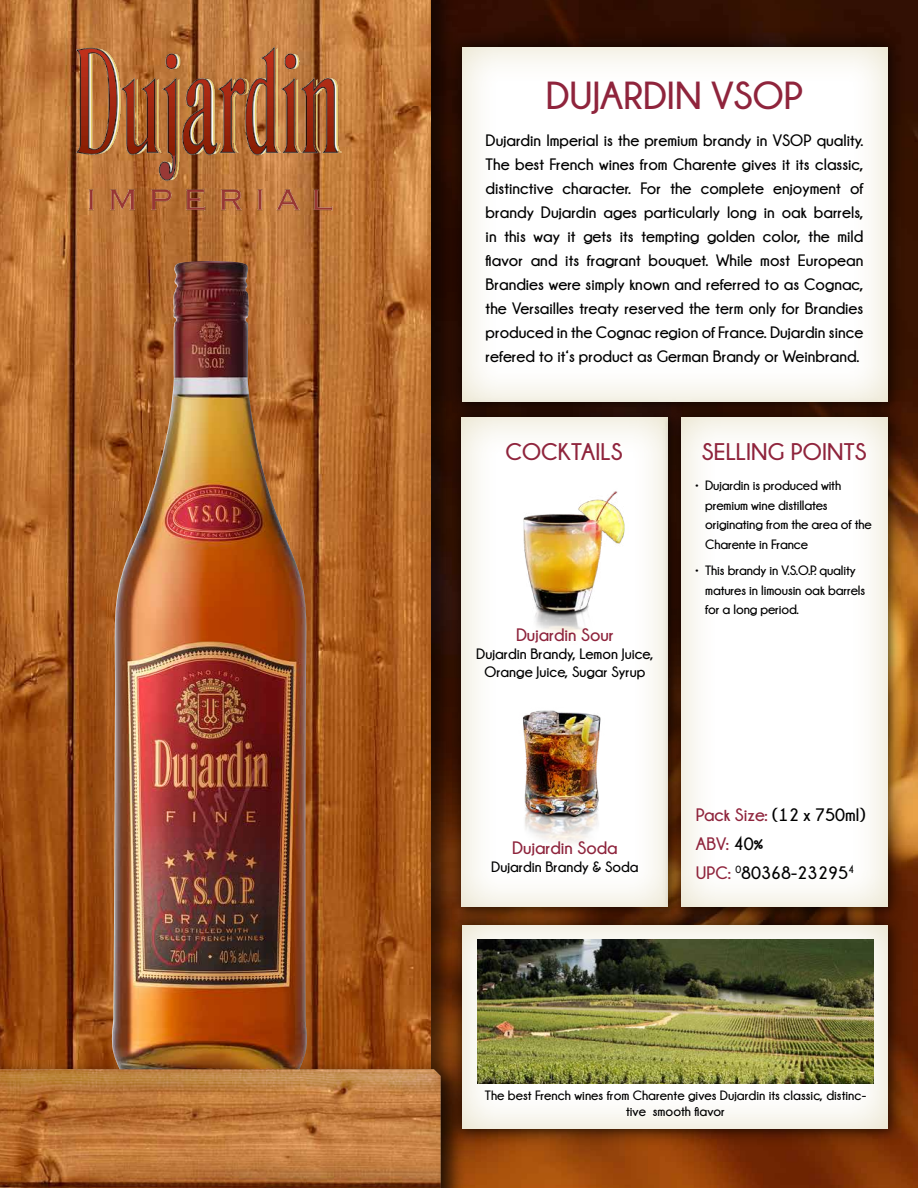
<style>
.page{position:relative;width:918px;height:1188px;background:#fff}
.page>*{position:absolute;margin:0;border:0;box-sizing:border-box;transform-origin:0 0}
.t1{font:700 39px "Champagne&Limousines";color:#8f243c}
.t2{font:700 24px "Champagne&Limousines";letter-spacing:.005em;color:#8f243c}
.t3{font:700 18px/29.2px "Champagne&Limousines";color:#000}
.t4{font:700 18px "Champagne&Limousines";color:#8e243c}
.t5{font:700 16.5px/24px "Champagne&Limousines";color:#000;text-align:justify}
.t6{font:700 15px/18px "Champagne&Limousines";color:#000;text-align:center}
.t7{font:700 13.5px/19.5px "Champagne&Limousines";letter-spacing:-.01em;color:#000}
.s1{color:#8f243c}
</style>
<div class="page">
<img style="left:458px;top:0;width:460px;height:1188px">
<div style="left:0;top:0;width:458px;height:1188px;background:#000;opacity:.56"></div>
<svg style="left:0;top:0;width:431px;height:1059px;background:#ad6226"></svg>
<div style="left:443px;top:28px;width:463px;height:392px;background:#2a0c00"></div>
<div style="left:461px;top:44px;width:429px;height:357px;background:#ab953b;opacity:.3"></div>
<div style="left:443px;top:398px;width:244px;height:528px;background:#000;opacity:.65"></div>
<div style="left:461px;top:415px;width:209px;height:492px;background:#ab953b;opacity:.3"></div>
<div style="left:0;top:1059px;width:469px;height:129px;background:#000;opacity:.56"></div>
<img style="left:0;top:1069px;width:441px;height:119px">
<div style="left:662px;top:398px;width:244px;height:528px;background:#000;opacity:.65"></div>
<div style="left:680px;top:415px;width:210px;height:492px;background:#ab953b;opacity:.3"></div>
<div style="left:443px;top:906px;width:463px;height:241px;background:#000;opacity:.65"></div>
<div style="left:462px;top:924px;width:427px;height:207px;background:#ab953b;opacity:.3"></div>
<img style="left:477px;top:939px;width:397px;height:144px">
<img style="left:112px;top:261px;width:196px;height:808px">
<svg style="left:0;top:1070px;width:441px;height:25px;background:#bf8345"></svg>
<img style="left:75px;top:47px;width:267px;height:164px">
<img style="left:497px;top:484px;width:132px;height:162px">
<img style="left:490px;top:679px;width:143px;height:176px">
<h1 class="t1" style="left:546px;top:74px;width:259px">DUJARDIN VSOP</h1>
<p class="t5" style="left:486px;top:129px;width:379px">Dujardin Imperial is the premium brandy in VSOP quality.<br>The best French wines from Charente gives it its classic, distinctive character. For the complete enjoyment of brandy Dujardin ages particularly long in oak barrels, in this way it gets its tempting golden color, the mild flavor and its fragrant bouquet. While most European Brandies were simply known and referred to as Cognac, the Versailles treaty reserved the term only for Brandies produced in the Cognac region of France. Dujardin since refered to it‘s product as German Brandy or Weinbrand.</p>
<h2 class="t2" style="left:505px;top:438px;width:119px">COCKTAILS</h2>
<h2 class="t2" style="left:702px;top:438px;width:166px">SELLING POINTS</h2>
<p class="t4" style="left:516px;top:625px;width:99px">Dujardin Sour</p>
<p class="t6" style="left:476px;top:645px;width:179px">Dujardin Brandy, Lemon Juice,<br>Orange Juice, Sugar Syrup</p>
<p class="t7" style="left:705px;top:476px;width:168px;text-indent:-11px">• Dujardin is produced with premium wine distillates originating from the area of the<br>Charente in France</p>
<p class="t7" style="left:705px;top:561px;width:162px;text-indent:-11px">• This brandy in V.S.O.P. quality matures in limousin oak barrels for a long period.</p>
<p class="t4" style="left:512px;top:838px;width:107px">Dujardin Soda</p>
<p class="t6" style="left:491px;top:858px;width:149px">Dujardin Brandy &amp; Soda</p>
<p class="t3" style="left:696px;top:800px;width:171px"><span class="s1">Pack Size:</span> (12 x 750ml)<br><span class="s1">ABV:</span> 40%<br><span class="s1">UPC:</span> <sup>0</sup>80368-23295<sup>4</sup></p>
<p class="t7" style="left:485px;top:1087px;width:383px;line-height:16.2px;text-align:center">The best French wines from Charente gives Dujardin its classic, distinc&shy;tive smooth flavor</p>
</div>
